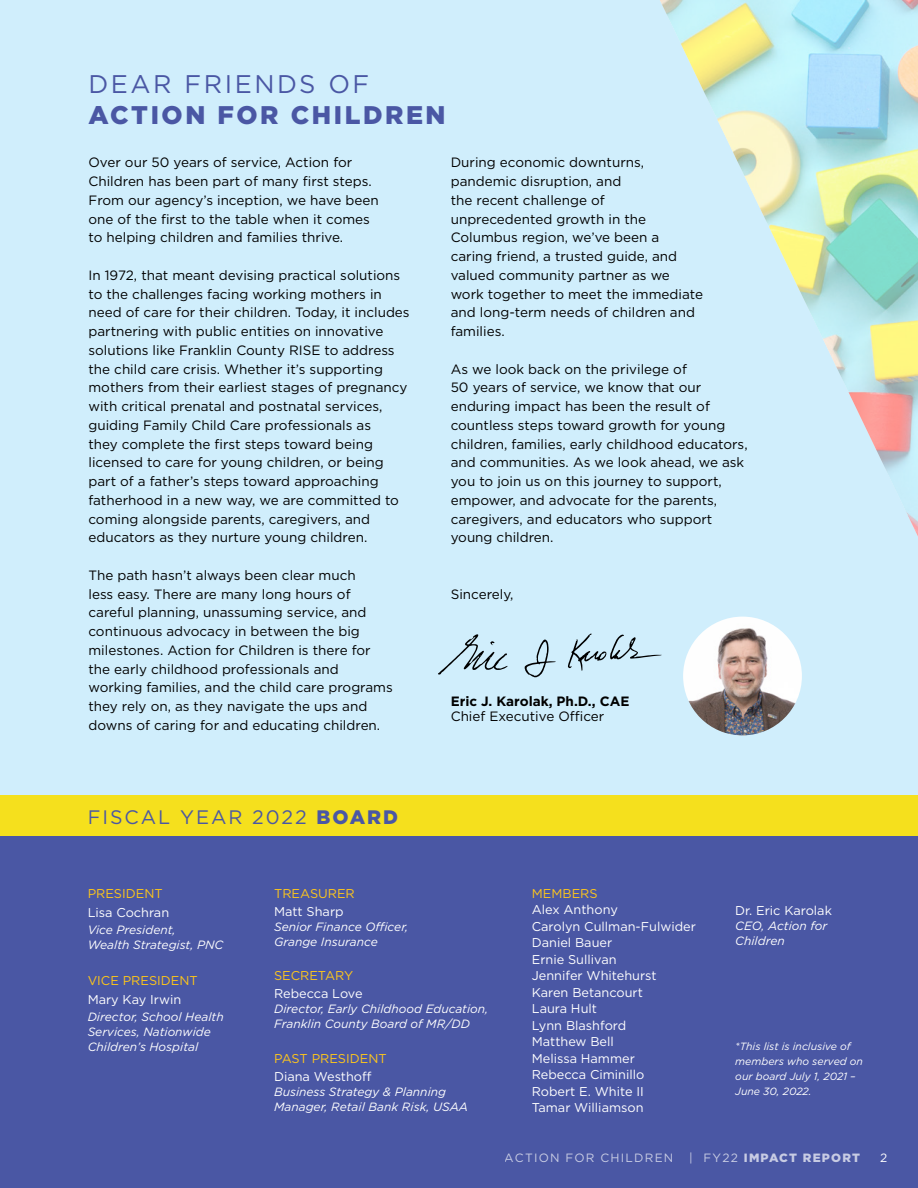
<style>
.page{position:relative;width:918px;height:1188px;background:#d0eefc}
.page>*{position:absolute;margin:0;border:0;box-sizing:border-box;transform-origin:0 0}
.t1{font:900 25.5px "Gotham";letter-spacing:.1em;color:#4a57a4}
.t2{font:25.5px "Gotham";letter-spacing:.1em;color:#4a57a4}
.t3{font:19.5px "Gotham";letter-spacing:.1em;color:#4a57a4}
.t4{font:13.5px/18.8px "Gotham";color:#000}
.t5{font:700 13.5px "Gotham";color:#000}
.t6{font:12.75px/16.5px "Gotham";color:#fff}
.t7{font:12.75px "Gotham";color:#ffc71b}
.t8{font:12.75px "Gotham";color:#ffc718}
.t9{font:italic 12px/15px "Gotham";color:#fff}
.t10{font:12px "Gotham";letter-spacing:.1em;color:#fff}
.t11{font:900 12px "Gotham";letter-spacing:.1em;color:#fff}
.t12{font:italic 10.5px/15px "Gotham";color:#fff}
.s1{font-weight:900}
.s2{font-weight:400}
</style>
<div class="page">
<div style="left:0;top:795px;width:918px;height:363px;background:#f5e01d"></div>
<img style="left:660px;top:0;width:258px;height:536px">
<img style="left:683px;top:617px;width:119px;height:118px;border-radius:59px">
<div style="left:0;top:836px;width:918px;height:352px;background:#4a57a4"></div>
<svg style="left:568px;top:634px;width:94px;height:37px"></svg>
<svg style="left:525px;top:639px;width:31px;height:38px"></svg>
<svg style="left:438px;top:634px;width:70px;height:41px"></svg>
<h1 class="t2" style="left:88px;top:70px;width:282px">DEAR FRIENDS OF</h1>
<h1 class="t1" style="left:88px;top:100px;width:359px">ACTION FOR CHILDREN</h1>
<p class="t4" style="left:88px;top:153px;width:292px">Over our 50 years of service, Action for Children has been part of many first steps.<br>From our agency’s inception, we have been one of the first to the table when it comes to helping children and families thrive.</p>
<p class="t4" style="left:88px;top:265px;width:323px">In 1972, that meant devising practical solutions to the challenges facing working mothers in need of care for their children. Today, it includes partnering with public entities on innovative solutions like Franklin County RISE to address the child care crisis. Whether it’s supporting mothers from their earliest stages of pregnancy with critical prenatal and postnatal services, guiding Family Child Care professionals as<br>they complete the first steps toward being licensed to care for young children, or being part of a father’s steps toward approaching fatherhood in a new way, we are committed to coming alongside parents, caregivers, and educators as they nurture young children.</p>
<p class="t4" style="left:88px;top:565px;width:306px">The path hasn’t always been clear much<br>less easy. There are many long hours of careful planning, unassuming service, and continuous advocacy in between the big milestones. Action for Children is there for the early childhood professionals and working families, and the child care programs they rely on, as they navigate the ups and downs of caring for and educating children.</p>
<p class="t4" style="left:451px;top:153px;width:254px">During economic downturns, pandemic disruption, and<br>the recent challenge of unprecedented growth in the<br>Columbus region, we’ve been a caring friend, a trusted guide, and valued community partner as we work together to meet the immediate and long-term needs of children and families.</p>
<p class="t4" style="left:451px;top:359px;width:298px">As we look back on the privilege of<br>50 years of service, we know that our enduring impact has been the result of countless steps toward growth for young children, families, early childhood educators, and communities. As we look ahead, we ask you to join us on this journey to support, empower, and advocate for the parents, caregivers, and educators who support young children.</p>
<p class="t4" style="left:451px;top:584px;width:64px">Sincerely,</p>
<p class="t5" style="left:451px;top:692px;width:180px">Eric J. Karolak, Ph.D., CAE</p>
<p class="t4" style="left:451px;top:706px;width:155px">Chief Executive Officer</p>
<h2 class="t3" style="left:88px;top:806px;width:312px">FISCAL YEAR 2022 <span class="s1">BOARD</span></h2>
<p class="t8" style="left:88px;top:886px;width:76px">PRESIDENT</p>
<p class="t6" style="left:88px;top:904px;width:83px">Lisa Cochran</p>
<p class="t9" style="left:88px;top:922px;width:137px">Vice President,<br>Wealth Strategist, PNC</p>
<p class="t8" style="left:88px;top:973px;width:112px">VICE PRESIDENT</p>
<p class="t6" style="left:88px;top:991px;width:95px">Mary Kay Irwin</p>
<p class="t9" style="left:88px;top:1009px;width:138px">Director, School Health<br>Services, Nationwide<br>Children’s Hospital</p>
<p class="t7" style="left:274px;top:886px;width:82px">TREASURER</p>
<p class="t6" style="left:274px;top:903px;width:71px">Matt Sharp</p>
<p class="t9" style="left:274px;top:919px;width:136px">Senior Finance Officer,<br>Grange Insurance</p>
<p class="t7" style="left:274px;top:969px;width:81px">SECRETARY</p>
<p class="t6" style="left:274px;top:985px;width:90px">Rebecca Love</p>
<p class="t9" style="left:274px;top:1002px;width:216px">Director, Early Childhood Education,<br>Franklin County Board of MR/DD</p>
<p class="t7" style="left:274px;top:1051px;width:114px">PAST PRESIDENT</p>
<p class="t6" style="left:274px;top:1068px;width:99px">Diana Westhoff</p>
<p class="t9" style="left:274px;top:1084px;width:195px">Business Strategy &amp; Planning<br>Manager, Retail Bank Risk, USAA</p>
<p class="t7" style="left:532px;top:886px;width:67px">MEMBERS</p>
<p class="t6" style="left:532px;top:901px;width:166px">Alex Anthony<br>Carolyn Cullman-Fulwider<br>Daniel Bauer<br>Ernie Sullivan<br>Jennifer Whitehurst<br>Karen Betancourt<br>Laura Hult<br>Lynn Blashford<br>Matthew Bell<br>Melissa Hammer<br>Rebecca Ciminillo<br>Robert E. White II<br>Tamar Williamson</p>
<p class="t6" style="left:735px;top:902px;width:98px">Dr. Eric Karolak</p>
<p class="t9" style="left:735px;top:918px;width:94px">CEO, Action for<br>Children</p>
<p class="t12" style="left:735px;top:1039px;width:129px">*This list is inclusive of members who served on our board July 1, 2021 –<br>June 30, 2022.</p>
<p class="t10" style="left:505px;top:1151px;width:170px">ACTION FOR CHILDREN</p>
<p class="t11" style="left:689px;top:1151px;width:173px"><span class="s2">| FY22</span> IMPACT REPORT</p>
<p class="t10" style="left:880px;top:1151px;width:9px">2</p>
</div>
